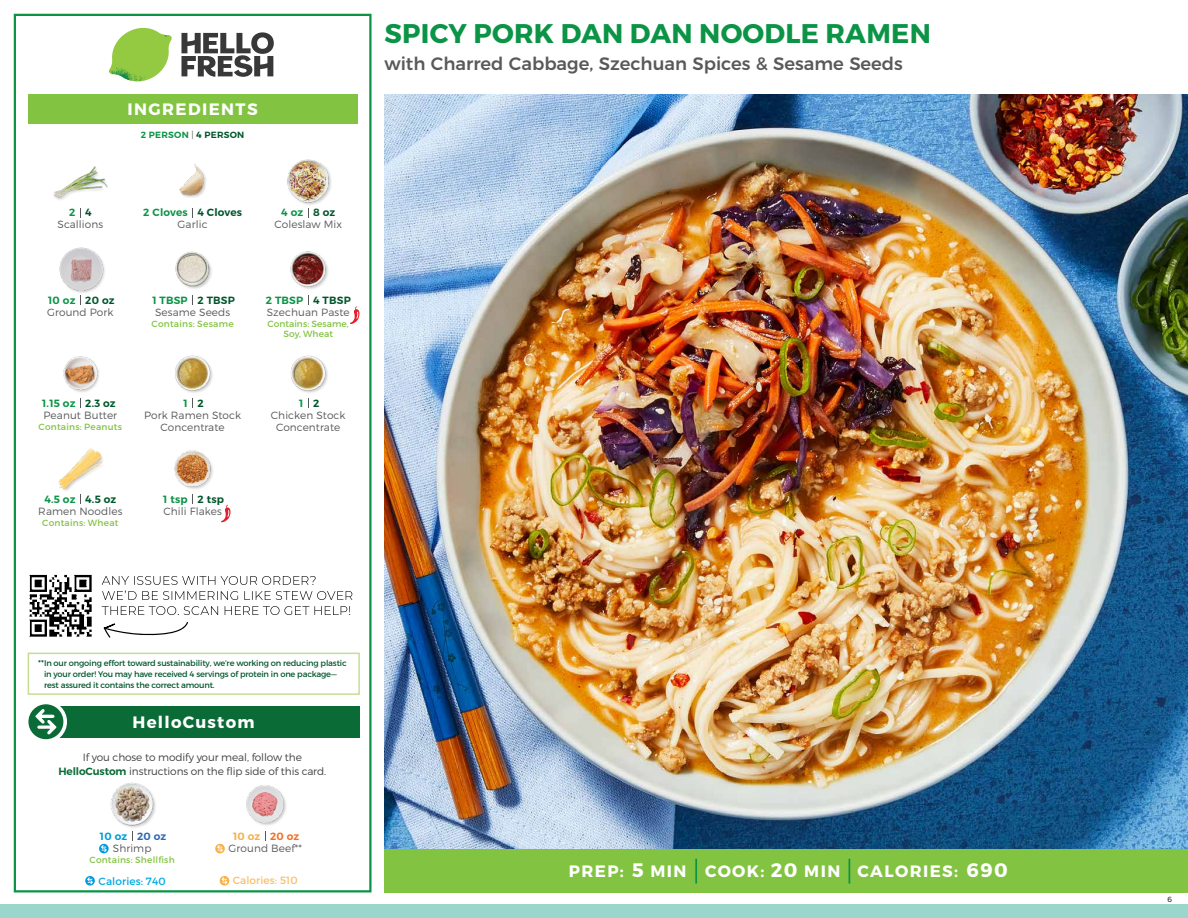
<style>
.page{position:relative;width:1188px;height:918px;background:#fff}
.page>*{position:absolute;margin:0;border:0;box-sizing:border-box;transform-origin:0 0}
.t1{font:700 27px "Montserrat";letter-spacing:.01em;color:#0b9446}
.t2{font:500 18px "Montserrat";color:#58595b}
.t3{font:700 16.5px "Montserrat";letter-spacing:.085em;color:#fff}
.t4{font:300 10.5px/12px "Montserrat";letter-spacing:.01em;color:#58595b;text-align:center}
.t5{font:300 10.5px/13.5px "Montserrat";letter-spacing:-.01em;color:#414042;text-align:center}
.t6{font:600 10.5px "Montserrat";letter-spacing:.02em;color:#0b9446}
.t7{font:600 10.5px "Montserrat";letter-spacing:.02em;color:#00562c}
.t8{font:10.5px "Montserrat";letter-spacing:.01em;color:#00a8e3}
.t9{font:10.5px "Montserrat";letter-spacing:.01em;color:#fabe6b}
.t10{font:600 10.5px "Montserrat";letter-spacing:.02em;color:#009bdf}
.t11{font:600 10.5px "Montserrat";letter-spacing:.02em;color:#f8af45}
.t12{font:9px/10.5px "Montserrat";letter-spacing:.02em;color:#82c341;text-align:center}
.t13{font:600 9px "Montserrat";letter-spacing:.03em;color:#0b9446}
.t14{font:8.25px/11.2px "Montserrat";letter-spacing:-.02em;color:#00562c}
.t15{font:300 7.5px "Montserrat";color:#000}
.s1{font-weight:300;color:#58595b}
.s2{color:#00562c}
.s3{font-size:8.4px}
.s4{font-weight:600;color:#0b6b37}
.s5{color:#3069b3}
.s6{color:#f37121}
.s7{font-size:19.5px}
</style>
<div class="page">
<div style="left:0;top:904px;width:1188px;height:14px;background:#9ad6cc"></div>
<div style="left:384px;top:849px;width:804px;height:43px;background:#82c341"></div>
<svg style="left:181px;top:32px;width:93px;height:45px"></svg>
<svg style="left:114px;top:28px;width:55px;height:36px"></svg>
<img style="left:143px;top:28px;width:29px;height:24px">
<img style="left:112px;top:48px;width:54px;height:10px">
<img style="left:109px;top:52px;width:55px;height:30px">
<img style="left:142px;top:58px;width:24px;height:23px">
<div style="left:28px;top:94px;width:330px;height:30px;background:#82c341"></div>
<div style="left:14px;top:14px;width:358px;height:878px;border:2px solid #0b9446"></div>
<img style="left:384px;top:94px;width:804px;height:755px">
<img style="left:175px;top:251px;width:37px;height:38px">
<img style="left:290px;top:251px;width:38px;height:38px">
<img style="left:179px;top:164px;width:27px;height:34px">
<div style="left:287px;top:160px;width:46px;height:46px;background:#000;opacity:.2"></div>
<img style="left:287px;top:159px;width:46px;height:43px">
<div style="left:60px;top:248px;width:47px;height:46px;background:#000;opacity:.2"></div>
<img style="left:59px;top:248px;width:48px;height:43px">
<img style="left:53px;top:166px;width:55px;height:34px">
<img style="left:175px;top:355px;width:38px;height:38px">
<img style="left:290px;top:355px;width:38px;height:38px">
<img style="left:63px;top:356px;width:36px;height:36px">
<img style="left:174px;top:450px;width:39px;height:39px">
<img style="left:58px;top:448px;width:45px;height:42px">
<svg style="left:350px;top:306px;width:10px;height:18px"></svg>
<div style="left:33px;top:706px;width:327px;height:31px;background:#0b6b37"></div>
<div style="left:25px;top:701px;width:42px;height:42px;background:#fff;border-radius:50%"></div>
<div style="left:28px;top:704px;width:35px;height:35px;background:#0a6b37;border-radius:50%"></div>
<svg style="left:35px;top:709px;width:22px;height:26px"></svg>
<div style="left:111px;top:783px;width:46px;height:46px;background:#000;opacity:.2"></div>
<img style="left:110px;top:783px;width:47px;height:43px">
<svg style="left:99px;top:844px;width:10px;height:9px"></svg>
<svg style="left:101px;top:845px;width:6px;height:7px"></svg>
<svg style="left:85px;top:876px;width:10px;height:10px"></svg>
<svg style="left:87px;top:877px;width:6px;height:7px"></svg>
<img style="left:246px;top:785px;width:40px;height:41px">
<hr style="left:695px;top:859px;width:2px;height:25px;background:#0b9446">
<svg style="left:849px;top:859px;width:1px;height:25px"></svg>
<svg style="left:215px;top:844px;width:10px;height:9px"></svg>
<svg style="left:217px;top:845px;width:6px;height:7px"></svg>
<svg style="left:220px;top:876px;width:9px;height:10px"></svg>
<svg style="left:222px;top:877px;width:5px;height:7px"></svg>
<svg style="left:221px;top:505px;width:10px;height:17px"></svg>
<div style="left:28px;top:653px;width:332px;height:42px;border:2px solid #c5de92"></div>
<img style="left:29px;top:574px;width:63px;height:63px">
<svg style="left:104px;top:622px;width:84px;height:16px"></svg>
<svg style="left:102px;top:606px;width:248px;height:9px"></svg>
<svg style="left:102px;top:591px;width:250px;height:9px"></svg>
<svg style="left:102px;top:576px;width:214px;height:9px"></svg>
<h3 class="t3" style="left:128px;top:99px;width:132px">INGREDIENTS</h3>
<p class="t13" style="left:141px;top:129px;width:105px">2 PERSON <span class="s1">|</span> <span class="s2">4 PERSON</span></p>
<p class="t6" style="left:69px;top:206px;width:8px">2</p>
<p class="t7" style="left:85px;top:206px;width:8px">4</p>
<p class="t6" style="left:143px;top:206px;width:46px">2 Cloves</p>
<p class="t6" style="left:281px;top:206px;width:24px">4 oz</p>
<p class="t7" style="left:198px;top:206px;width:46px">4 Cloves</p>
<p class="t7" style="left:313px;top:206px;width:24px">8 oz</p>
<p class="t4" style="left:58px;top:218px;width:47px">Scallions</p>
<p class="t4" style="left:178px;top:218px;width:32px">Garlic</p>
<p class="t4" style="left:275px;top:218px;width:69px">Coleslaw Mix</p>
<p class="t6" style="left:48px;top:293px;width:29px">10 oz</p>
<p class="t7" style="left:85px;top:293px;width:31px">20 oz</p>
<p class="t6" style="left:152px;top:293px;width:37px">1 TBSP</p>
<p class="t6" style="left:266px;top:293px;width:39px">2 TBSP</p>
<p class="t7" style="left:198px;top:293px;width:39px">2 TBSP</p>
<p class="t7" style="left:313px;top:293px;width:39px">4 TBSP</p>
<p class="t4" style="left:47px;top:306px;width:68px">Ground Pork</p>
<p class="t4" style="left:155px;top:306px;width:77px">Sesame Seeds</p>
<p class="t12" style="left:152px;top:318px;width:84px">Contains: Sesame</p>
<p class="t4" style="left:267px;top:306px;width:84px">Szechuan Paste</p>
<p class="t12" style="left:268px;top:318px;width:83px">Contains: Sesame,<br>Soy, Wheat</p>
<p class="t6" style="left:42px;top:397px;width:35px">1.15 oz</p>
<p class="t7" style="left:85px;top:397px;width:32px">2.3 oz</p>
<p class="t7" style="left:198px;top:397px;width:8px">2</p>
<p class="t7" style="left:313px;top:397px;width:8px">2</p>
<p class="t6" style="left:184px;top:397px;width:6px">1</p>
<p class="t6" style="left:299px;top:397px;width:6px">1</p>
<p class="t4" style="left:44px;top:409px;width:75px">Peanut Butter</p>
<p class="t12" style="left:39px;top:421px;width:85px">Contains: Peanuts</p>
<p class="t4" style="left:144px;top:409px;width:99px">Pork Ramen Stock<br>Concentrate</p>
<p class="t4" style="left:271px;top:409px;width:76px">Chicken Stock<br>Concentrate</p>
<p class="t6" style="left:44px;top:493px;width:33px">4.5 oz</p>
<p class="t7" style="left:85px;top:493px;width:33px">4.5 oz</p>
<p class="t6" style="left:163px;top:493px;width:26px">1 tsp</p>
<p class="t7" style="left:198px;top:493px;width:28px">2 tsp</p>
<p class="t4" style="left:38px;top:505px;width:86px">Ramen Noodles</p>
<p class="t12" style="left:42px;top:517px;width:78px">Contains: Wheat</p>
<p class="t4" style="left:163px;top:505px;width:60px">Chili Flakes</p>
<h1 class="t1" style="left:385px;top:17px;width:548px">SPICY PORK DAN DAN NOODLE RAMEN</h1>
<h2 class="t2" style="left:384px;top:49px;width:520px">with Charred Cabbage, Szechuan Spices &amp; Sesame Seeds</h2>
<p class="t14" style="left:44px;top:657px;width:304px;text-indent:-6px"><span class="s3">**</span>In our ongoing effort toward sustainability, we’re working on reducing plastic in your order! You may have received 4 servings of protein in one package— rest assured it contains the correct amount.</p>
<h3 class="t3" style="left:133px;top:712px;width:123px">HelloCustom</h3>
<p class="t5" style="left:58px;top:750px;width:269px">If you chose to modify your meal, follow the<br><span class="s4">HelloCustom</span> instructions on the flip side of this card.</p>
<p class="t10" style="left:100px;top:829px;width:68px">10 oz <span class="s5">20 oz</span></p>
<p class="t4" style="left:113px;top:842px;width:40px">Shrimp</p>
<p class="t12" style="left:90px;top:854px;width:87px">Contains: Shellfish</p>
<p class="t8" style="left:99px;top:875px;width:69px">Calories: 740</p>
<p class="t11" style="left:233px;top:830px;width:68px">10 oz <span class="s6">20 oz</span></p>
<p class="t4" style="left:229px;top:842px;width:75px">Ground Beef**</p>
<p class="t9" style="left:233px;top:874px;width:66px">Calories: 510</p>
<h3 class="t3" style="left:569px;top:861px;width:441px">PREP: <span class="s7">5</span> MIN COOK: <span class="s7">20</span> MIN CALORIES: <span class="s7">690</span></h3>
<p class="t15" style="left:1168px;top:895px;width:6px">6</p>
</div>
